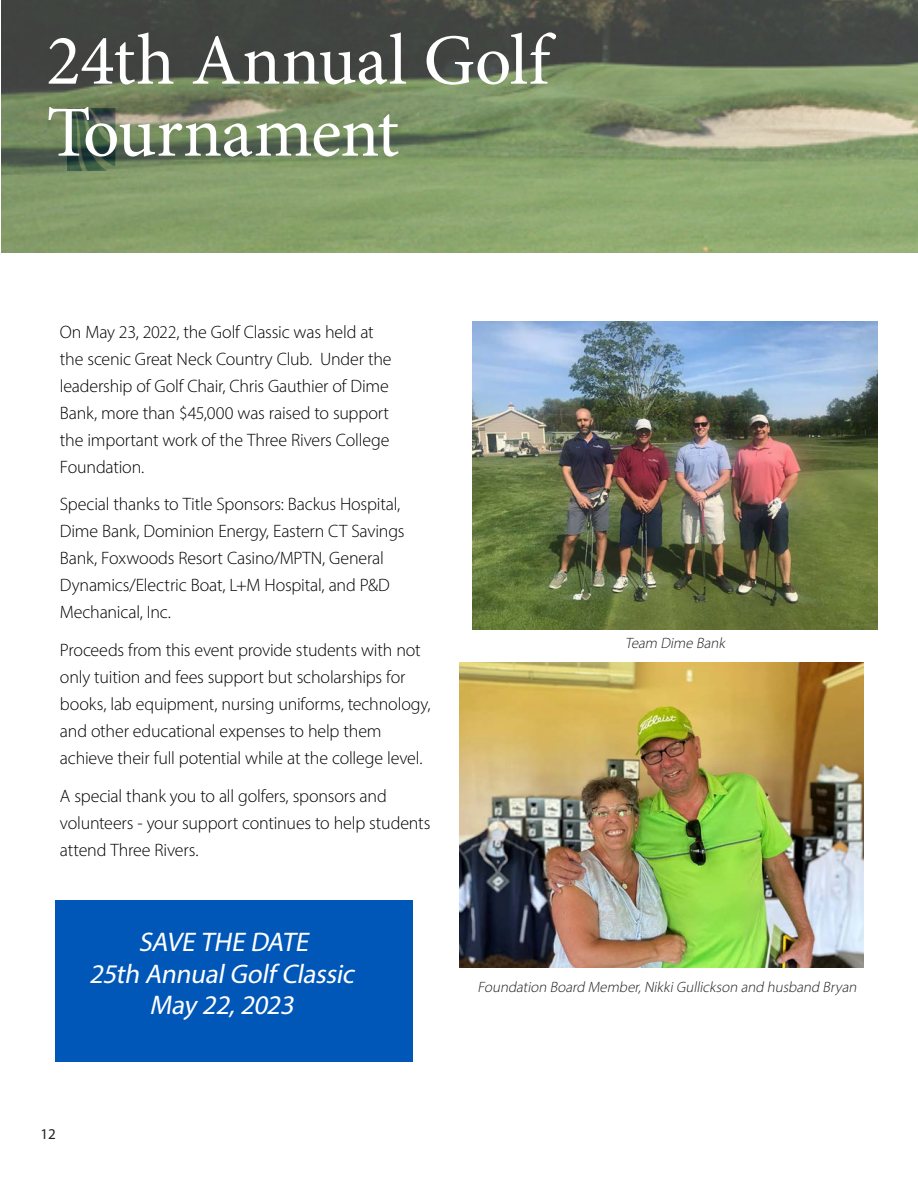
<style>
.page{position:relative;width:918px;height:1188px;background:#fff}
.page>*{position:absolute;margin:0;border:0;box-sizing:border-box;transform-origin:0 0}
.Feature_Header_-_Whi{font:72px/72px "Minion Pro";letter-spacing:-.01em;color:#fff}
.Captions_-_White{font:italic 27px "Myriad Pro";color:#fff}
.Feature_Paragraph{font:300 18px/27px "Myriad Pro";letter-spacing:-.01em;color:#000}
.Captions_-_Black{font:italic 300 15px "Myriad Pro";color:#231f20}
.t1{font:15px "Myriad Pro";color:#231f20}
</style>
<div class="page">
<img style="left:2px;top:0;width:916px;height:253px">
<img style="left:459px;top:662px;width:405px;height:306px">
<img style="left:472px;top:322px;width:405px;height:308px">
<div style="left:56px;top:900px;width:357px;height:162px;background:#0057b8"></div>
<p class="Feature_Header_-_Whi" style="left:46px;top:25px;width:505px">24th Annual Golf<br>Tournament</p>
<p class="Feature_Paragraph" style="left:60px;top:318px;width:333px">On May 23, 2022, the Golf Classic was held at the scenic Great Neck Country Club. Under the leadership of Golf Chair, Chris Gauthier of Dime Bank, more than $45,000 was raised to support the important work of the Three Rivers College Foundation.</p>
<p class="Feature_Paragraph" style="left:60px;top:491px;width:346px">Special thanks to Title Sponsors: Backus Hospital, Dime Bank, Dominion Energy, Eastern CT Savings Bank, Foxwoods Resort Casino/MPTN, General Dynamics/Electric Boat, L+M Hospital, and P&amp;D Mechanical, Inc.</p>
<p class="Feature_Paragraph" style="left:60px;top:636px;width:372px">Proceeds from this event provide students with not only tuition and fees support but scholarships for books, lab equipment, nursing uniforms, technology, and other educational expenses to help them achieve their full potential while at the college level.</p>
<p class="Feature_Paragraph" style="left:60px;top:782px;width:372px">A special thank you to all golfers, sponsors and volunteers - your support continues to help students attend Three Rivers.</p>
<p class="Captions_-_Black" style="left:625px;top:634px;width:104px">Team Dime Bank</p>
<p class="Captions_-_White" style="left:139px;top:926px;width:177px">SAVE THE DATE</p>
<p class="Captions_-_White" style="left:89px;top:957px;width:272px">25th AnnualGolf Classic</p>
<p class="Captions_-_White" style="left:150px;top:989px;width:151px">May 22,2023</p>
<p class="t1" style="left:40px;top:1124px;width:17px">12</p>
<p class="Captions_-_Black" style="left:477px;top:978px;width:384px">Foundation Board Member,NikkiGullickson and husband Bryan</p>
</div>
